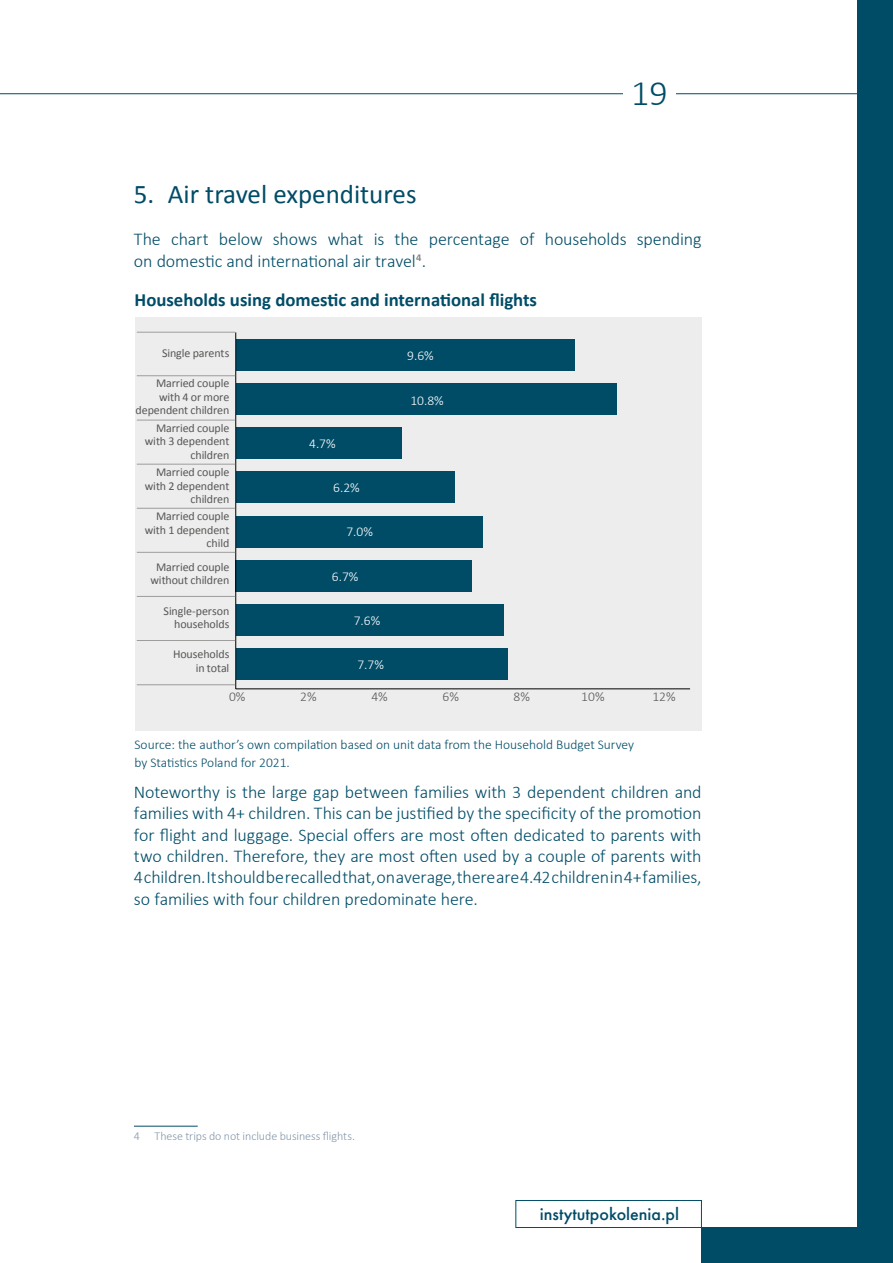
<style>
.page{position:relative;width:893px;height:1263px;background:#fff}
.page>*{position:absolute;margin:0;border:0;box-sizing:border-box;transform-origin:0 0}
.t1{font:300 36px "Calibri";color:#004c67}
.t2{font:27px "Calibri";color:#004c67}
.t3{font:700 18.75px "Calibri";color:#004c67}
.t4{font:300 18px/21.3px "Calibri";letter-spacing:-.01em;color:#004c67}
.t5{font:500 18px "Futura PT";color:#004c67}
.t6{font:300 13.5px/18px "Calibri";color:#004c67}
.t7{font:300 13.5px "Calibri";color:#fff}
.t8{font:300 13.5px "Calibri";color:#575756}
.t9{font:12px/13.5px "Calibri";letter-spacing:-.01em;color:#575756;text-align:right}
.t10{font:300 12px "Calibri";letter-spacing:-.005em;color:#8396aa}
</style>
<div class="page">
<div style="left:857px;top:0;width:36px;height:1263px;background:#004c67"></div>
<div style="left:702px;top:1227px;width:191px;height:36px;background:#004c67"></div>
<hr style="left:0;top:93px;width:893px;height:1px;background:#004c67">
<div style="left:623px;top:64px;width:52px;height:56px;background:#fff"></div>
<div style="left:516px;top:1200px;width:186px;height:28px;border:1px solid #004c67"></div>
<div style="left:135px;top:317px;width:566px;height:413px;background:#ededed"></div>
<hr style="left:236px;top:689px;width:454px;height:1px;background:#000">
<div style="left:236px;top:339px;width:338px;height:31px;background:#004c67"></div>
<div style="left:236px;top:384px;width:381px;height:31px;background:#004c67"></div>
<div style="left:236px;top:428px;width:165px;height:31px;background:#004c67"></div>
<div style="left:236px;top:472px;width:218px;height:31px;background:#004c67"></div>
<div style="left:236px;top:516px;width:247px;height:31px;background:#004c67"></div>
<div style="left:236px;top:560px;width:236px;height:31px;background:#004c67"></div>
<div style="left:236px;top:604px;width:268px;height:31px;background:#004c67"></div>
<div style="left:236px;top:648px;width:271px;height:31px;background:#004c67"></div>
<hr style="left:235px;top:332px;width:1px;height:357px;background:#000">
<hr style="left:137px;top:375px;width:98px;height:1px;background:#9d9d9c">
<hr style="left:137px;top:420px;width:98px;height:1px;background:#9d9d9c">
<hr style="left:137px;top:464px;width:98px;height:1px;background:#9d9d9c">
<hr style="left:137px;top:508px;width:98px;height:1px;background:#9d9d9c">
<hr style="left:137px;top:552px;width:98px;height:1px;background:#9d9d9c">
<hr style="left:137px;top:596px;width:98px;height:1px;background:#9d9d9c">
<hr style="left:137px;top:640px;width:98px;height:1px;background:#9d9d9c">
<hr style="left:137px;top:684px;width:98px;height:1px;background:#9d9d9c">
<hr style="left:137px;top:332px;width:98px;height:1px;background:#9d9d9c">
<hr style="left:134px;top:1126px;width:64px;height:1px;background:#004c67">
<h1 class="t1" style="left:631px;top:70px;width:38px">19</h1>
<h2 class="t2" style="left:134px;top:177px;width:284px">5. Air travel expenditures</h2>
<p class="t4" style="left:134px;top:229px;width:569px">The chart below shows what is the percentage of households spending on domestic and international air travel<sup>4</sup>.</p>
<p class="t3" style="left:135px;top:286px;width:404px">Households using domestic and international flights</p>
<p class="t9" style="left:162px;top:345px;width:69px">Single parents</p>
<p class="t9" style="left:136px;top:376px;width:95px">Married couple with 4 or more dependent children</p>
<p class="t9" style="left:145px;top:420px;width:86px">Married couple with 3 dependent children</p>
<p class="t9" style="left:145px;top:465px;width:86px">Married couple with 2 dependent children</p>
<p class="t9" style="left:145px;top:509px;width:86px">Married couple with 1 dependent child</p>
<p class="t9" style="left:151px;top:560px;width:80px;text-align:center">Married couple without children</p>
<p class="t9" style="left:164px;top:604px;width:67px">Single-person households</p>
<p class="t9" style="left:173px;top:647px;width:58px">Households in total</p>
<p class="t7" style="left:309px;top:435px;width:28px">4.7%</p>
<p class="t7" style="left:333px;top:479px;width:28px">6.2%</p>
<p class="t7" style="left:346px;top:524px;width:28px">7.0%</p>
<p class="t7" style="left:332px;top:568px;width:28px">6.7%</p>
<p class="t7" style="left:354px;top:612px;width:28px">7.6%</p>
<p class="t7" style="left:357px;top:656px;width:28px">7.7%</p>
<p class="t7" style="left:407px;top:347px;width:28px">9.6%</p>
<p class="t7" style="left:410px;top:392px;width:35px">10.8%</p>
<p class="t8" style="left:229px;top:688px;width:18px">0%</p>
<p class="t8" style="left:300px;top:688px;width:18px">2%</p>
<p class="t8" style="left:371px;top:688px;width:18px">4%</p>
<p class="t8" style="left:442px;top:688px;width:18px">6%</p>
<p class="t8" style="left:514px;top:688px;width:18px">8%</p>
<p class="t8" style="left:581px;top:688px;width:25px">10%</p>
<p class="t8" style="left:652px;top:688px;width:25px">12%</p>
<p class="t6" style="left:135px;top:735px;width:501px">Source: the author’s own compilation based on unit data from the Household Budget Survey by Statistics Poland for 2021.</p>
<p class="t4" style="left:134px;top:781px;width:569px;text-align:justify">Noteworthy is the large gap between families with 3 dependent children and families with 4+ children. This can be justified by the specificity of the promotion for flight and luggage. Special offers are most often dedicated to parents with two children. Therefore, they are most often used by a couple of parents with 4 children. It should be recalled that, on average, there are 4.42 children in 4+ families, so families with four children predominate here.</p>
<p class="t10" style="left:134px;top:1128px;width:222px">4 These trips do not include business flights.</p>
<p class="t5" style="left:540px;top:1203px;width:141px">instytutpokolenia.pl</p>
</div>
